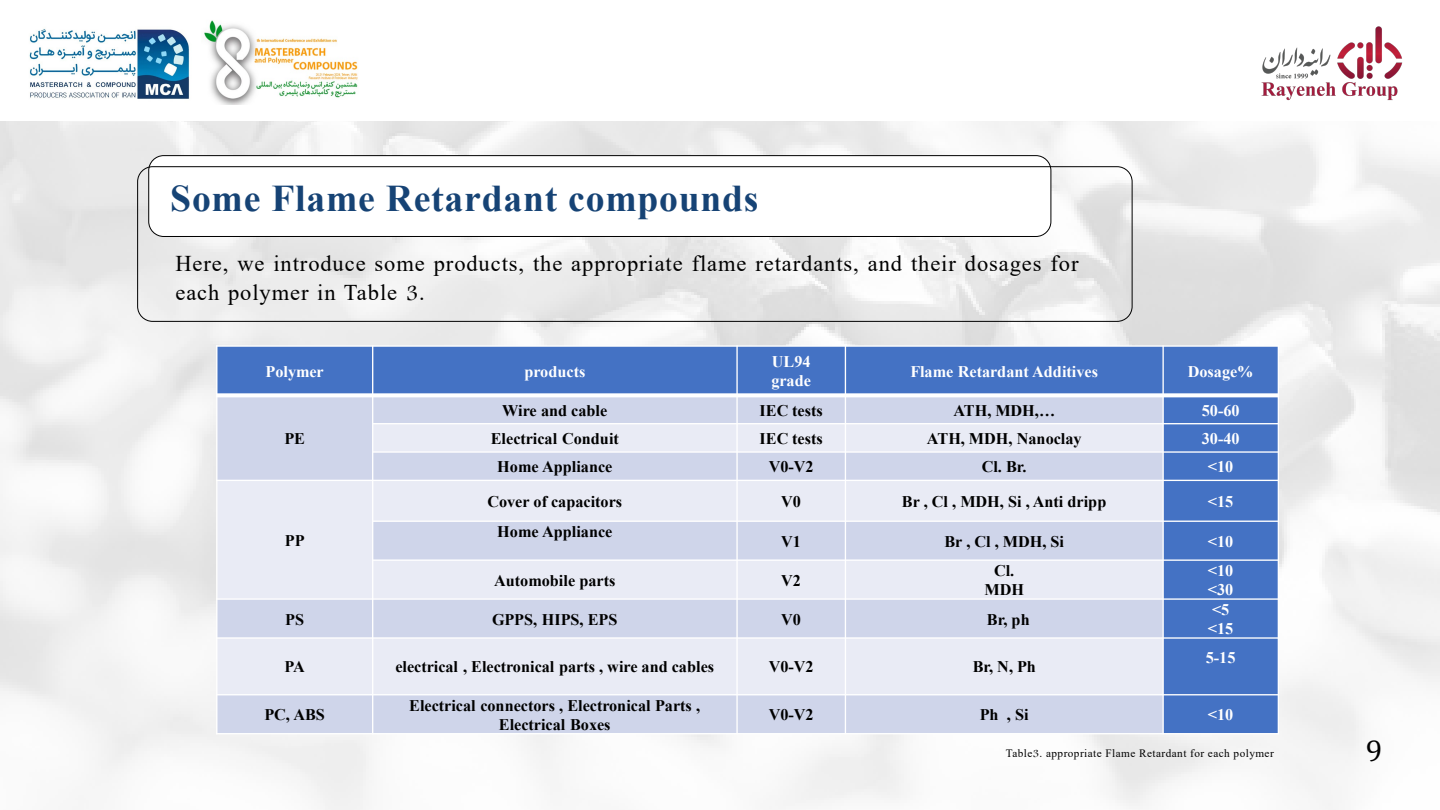
<style>
.page{position:relative;width:1440px;height:810px;background:#fff}
.page>*{position:absolute;margin:0;border:0;box-sizing:border-box;transform-origin:0 0}
.t1{font:700 37.72px "Times New Roman";letter-spacing:.02em;color:#164375}
.t2{font:30px "Cambria Math";color:#000}
.t3{font:22.5px/28.4px "Times New Roman";letter-spacing:.04em;color:#000}
.t4{font:700 16.2px/19.5px "Times New Roman";color:#000;text-align:center}
.t5{font:700 16.2px/19.5px "Times New Roman";color:#fff}
.t6{font:11.25px "Times New Roman";letter-spacing:.04em;color:#000}
.s1{font-family:"Footlight MT Light"}
</style>
<div class="page">
<img style="left:0;top:122px;width:1440px;height:688px">
<img style="left:29px;top:29px;width:161px;height:70px">
<img style="left:204px;top:20px;width:154px;height:85px">
<img style="left:1261px;top:26px;width:142px;height:75px">
<div style="left:149px;top:156px;width:902px;height:80px;background:#fff;border-radius:15px"></div>
<div style="left:148px;top:155px;width:903px;height:82px;border:1px solid #000;border-radius:15px"></div>
<div style="left:137px;top:166px;width:995px;height:156px;border:1px solid #000;border-radius:15px"></div>
<div style="left:1163px;top:346px;width:115px;height:49px;background:#4472c4"></div>
<div style="left:845px;top:346px;width:318px;height:49px;background:#4472c4"></div>
<div style="left:737px;top:346px;width:108px;height:49px;background:#4472c4"></div>
<div style="left:373px;top:346px;width:364px;height:49px;background:#4472c4"></div>
<div style="left:217px;top:346px;width:156px;height:49px;background:#4472c4"></div>
<div style="left:1163px;top:395px;width:115px;height:29px;background:#4472c4"></div>
<div style="left:845px;top:395px;width:318px;height:29px;background:#cfd5ea"></div>
<div style="left:737px;top:395px;width:108px;height:29px;background:#cfd5ea"></div>
<div style="left:373px;top:395px;width:364px;height:29px;background:#cfd5ea"></div>
<div style="left:217px;top:395px;width:156px;height:85px;background:#cfd5ea"></div>
<div style="left:1163px;top:424px;width:115px;height:28px;background:#4472c4"></div>
<div style="left:845px;top:424px;width:318px;height:28px;background:#e9ebf5"></div>
<div style="left:737px;top:424px;width:108px;height:28px;background:#e9ebf5"></div>
<div style="left:373px;top:424px;width:364px;height:28px;background:#e9ebf5"></div>
<div style="left:1163px;top:452px;width:115px;height:28px;background:#4472c4"></div>
<div style="left:845px;top:452px;width:318px;height:28px;background:#cfd5ea"></div>
<div style="left:737px;top:452px;width:108px;height:28px;background:#cfd5ea"></div>
<div style="left:373px;top:452px;width:364px;height:28px;background:#cfd5ea"></div>
<div style="left:1163px;top:480px;width:115px;height:41px;background:#4472c4"></div>
<div style="left:845px;top:480px;width:318px;height:41px;background:#e9ebf5"></div>
<div style="left:737px;top:480px;width:108px;height:41px;background:#e9ebf5"></div>
<div style="left:373px;top:480px;width:364px;height:41px;background:#e9ebf5"></div>
<div style="left:217px;top:480px;width:156px;height:119px;background:#e9ebf5"></div>
<div style="left:1163px;top:521px;width:115px;height:39px;background:#4472c4"></div>
<div style="left:845px;top:521px;width:318px;height:39px;background:#cfd5ea"></div>
<div style="left:737px;top:521px;width:108px;height:39px;background:#cfd5ea"></div>
<div style="left:373px;top:521px;width:364px;height:39px;background:#cfd5ea"></div>
<div style="left:1163px;top:560px;width:115px;height:39px;background:#4472c4"></div>
<div style="left:845px;top:560px;width:318px;height:39px;background:#e9ebf5"></div>
<div style="left:737px;top:560px;width:108px;height:39px;background:#e9ebf5"></div>
<div style="left:373px;top:560px;width:364px;height:39px;background:#e9ebf5"></div>
<div style="left:1163px;top:599px;width:115px;height:39px;background:#4472c4"></div>
<div style="left:845px;top:599px;width:318px;height:39px;background:#cfd5ea"></div>
<div style="left:737px;top:599px;width:108px;height:39px;background:#cfd5ea"></div>
<div style="left:373px;top:599px;width:364px;height:39px;background:#cfd5ea"></div>
<div style="left:217px;top:599px;width:156px;height:39px;background:#cfd5ea"></div>
<div style="left:1163px;top:638px;width:115px;height:57px;background:#4472c4"></div>
<div style="left:845px;top:638px;width:318px;height:57px;background:#e9ebf5"></div>
<div style="left:737px;top:638px;width:108px;height:57px;background:#e9ebf5"></div>
<div style="left:373px;top:638px;width:364px;height:57px;background:#e9ebf5"></div>
<div style="left:217px;top:638px;width:156px;height:57px;background:#e9ebf5"></div>
<div style="left:1163px;top:695px;width:115px;height:39px;background:#4472c4"></div>
<div style="left:845px;top:695px;width:318px;height:39px;background:#cfd5ea"></div>
<div style="left:737px;top:695px;width:108px;height:39px;background:#cfd5ea"></div>
<div style="left:373px;top:695px;width:364px;height:39px;background:#cfd5ea"></div>
<div style="left:217px;top:695px;width:156px;height:39px;background:#cfd5ea"></div>
<hr style="left:1162px;top:345px;width:2px;height:389px;background:#fff">
<hr style="left:845px;top:345px;width:1px;height:389px;background:#fff">
<hr style="left:736px;top:345px;width:2px;height:389px;background:#fff">
<hr style="left:372px;top:345px;width:1px;height:389px;background:#fff">
<svg style="left:217px;top:393px;width:1061px;height:4px;background:#eff3fa"></svg>
<hr style="left:372px;top:423px;width:907px;height:1px;background:#fff">
<hr style="left:372px;top:451px;width:907px;height:2px;background:#fff">
<hr style="left:216px;top:480px;width:1063px;height:1px;background:#fff">
<hr style="left:372px;top:521px;width:907px;height:1px;background:#fff">
<hr style="left:372px;top:559px;width:907px;height:2px;background:#fff">
<hr style="left:216px;top:598px;width:1063px;height:2px;background:#fff">
<hr style="left:216px;top:637px;width:1063px;height:2px;background:#fff">
<hr style="left:216px;top:694px;width:1063px;height:1px;background:#fff">
<hr style="left:1278px;top:345px;width:1px;height:389px;background:#fff">
<hr style="left:216px;top:345px;width:1px;height:389px;background:#fff">
<hr style="left:216px;top:345px;width:1063px;height:2px;background:#fff">
<hr style="left:216px;top:733px;width:1063px;height:1px;background:#fff">
<h1 class="t1" style="left:170px;top:171px;width:590px">Some Flame Retardant compounds</h1>
<h3 class="t3" style="left:175px;top:249px;width:905px">Here, we introduce some products, the appropriate flame retardants, and their dosages for each polymer in Table <span class="s1">3</span>.</h3>
<p class="t5" style="left:771px;top:351px;width:41px">UL94 grade</p>
<p class="t5" style="left:910px;top:361px;width:189px">Flame Retardant Additives</p>
<p class="t5" style="left:1188px;top:361px;width:67px">Dosage%</p>
<p class="t5" style="left:266px;top:361px;width:60px">Polymer</p>
<p class="t5" style="left:524px;top:361px;width:62px">products</p>
<p class="t4" style="left:502px;top:400px;width:107px">Wire and cable</p>
<p class="t4" style="left:760px;top:400px;width:65px">IEC tests</p>
<p class="t4" style="left:953px;top:400px;width:103px">ATH, MDH,…</p>
<p class="t5" style="left:1202px;top:400px;width:39px">50-60</p>
<p class="t4" style="left:284px;top:428px;width:22px">PE</p>
<p class="t4" style="left:491px;top:428px;width:130px">Electrical Conduit</p>
<p class="t4" style="left:760px;top:428px;width:65px">IEC tests</p>
<p class="t4" style="left:927px;top:428px;width:156px">ATH, MDH, Nanoclay</p>
<p class="t5" style="left:1202px;top:428px;width:39px">30-40</p>
<p class="t4" style="left:497px;top:457px;width:117px">Home Appliance</p>
<p class="t4" style="left:769px;top:457px;width:46px">V0-V2</p>
<p class="t4" style="left:982px;top:457px;width:46px">Cl. Br.</p>
<p class="t5" style="left:1208px;top:457px;width:27px">&lt;10</p>
<p class="t4" style="left:487px;top:491px;width:136px">Cover of capacitors</p>
<p class="t4" style="left:781px;top:491px;width:21px">V0</p>
<p class="t4" style="left:902px;top:491px;width:206px">Br , Cl , MDH, Si , Anti dripp</p>
<p class="t5" style="left:1208px;top:491px;width:27px">&lt;15</p>
<p class="t4" style="left:285px;top:530px;width:21px">PP</p>
<p class="t4" style="left:781px;top:531px;width:21px">V1</p>
<p class="t4" style="left:944px;top:531px;width:121px">Br , Cl , MDH, Si</p>
<p class="t5" style="left:1208px;top:531px;width:27px">&lt;10</p>
<p class="t4" style="left:497px;top:521px;width:117px">Home Appliance</p>
<p class="t4" style="left:494px;top:570px;width:123px">Automobile parts</p>
<p class="t4" style="left:781px;top:570px;width:21px">V2</p>
<p class="t4" style="left:985px;top:560px;width:41px">Cl.<br>MDH</p>
<p class="t4" style="left:285px;top:609px;width:20px">PS</p>
<p class="t4" style="left:492px;top:609px;width:127px">GPPS, HIPS, EPS</p>
<p class="t4" style="left:781px;top:609px;width:21px">V0</p>
<p class="t4" style="left:987px;top:609px;width:44px">Br, ph</p>
<p class="t5" style="left:1208px;top:560px;width:27px">&lt;10 &lt;30</p>
<p class="t5" style="left:1208px;top:599px;width:27px">&lt;5 &lt;15</p>
<p class="t5" style="left:1206px;top:647px;width:31px">5-15</p>
<p class="t4" style="left:285px;top:657px;width:22px">PA</p>
<p class="t4" style="left:395px;top:657px;width:320px">electrical , Electronical parts , wire and cables</p>
<p class="t4" style="left:769px;top:657px;width:46px">V0-V2</p>
<p class="t4" style="left:973px;top:657px;width:65px">Br, N, Ph</p>
<p class="t4" style="left:769px;top:705px;width:46px">V0-V2</p>
<p class="t4" style="left:980px;top:705px;width:50px">Ph , Si</p>
<p class="t5" style="left:1208px;top:705px;width:27px">&lt;10</p>
<p class="t4" style="left:409px;top:695px;width:293px">Electrical connectors , Electronical Parts ,<br>Electrical Boxes</p>
<p class="t4" style="left:264px;top:705px;width:62px">PC, ABS</p>
<p class="t6" style="left:1006px;top:745px;width:269px">Table<span class="s1">3</span>. appropriate Flame Retardant for each polymer</p>
<h2 class="t2" style="left:1366px;top:733px;width:18px">9</h2>
</div>
